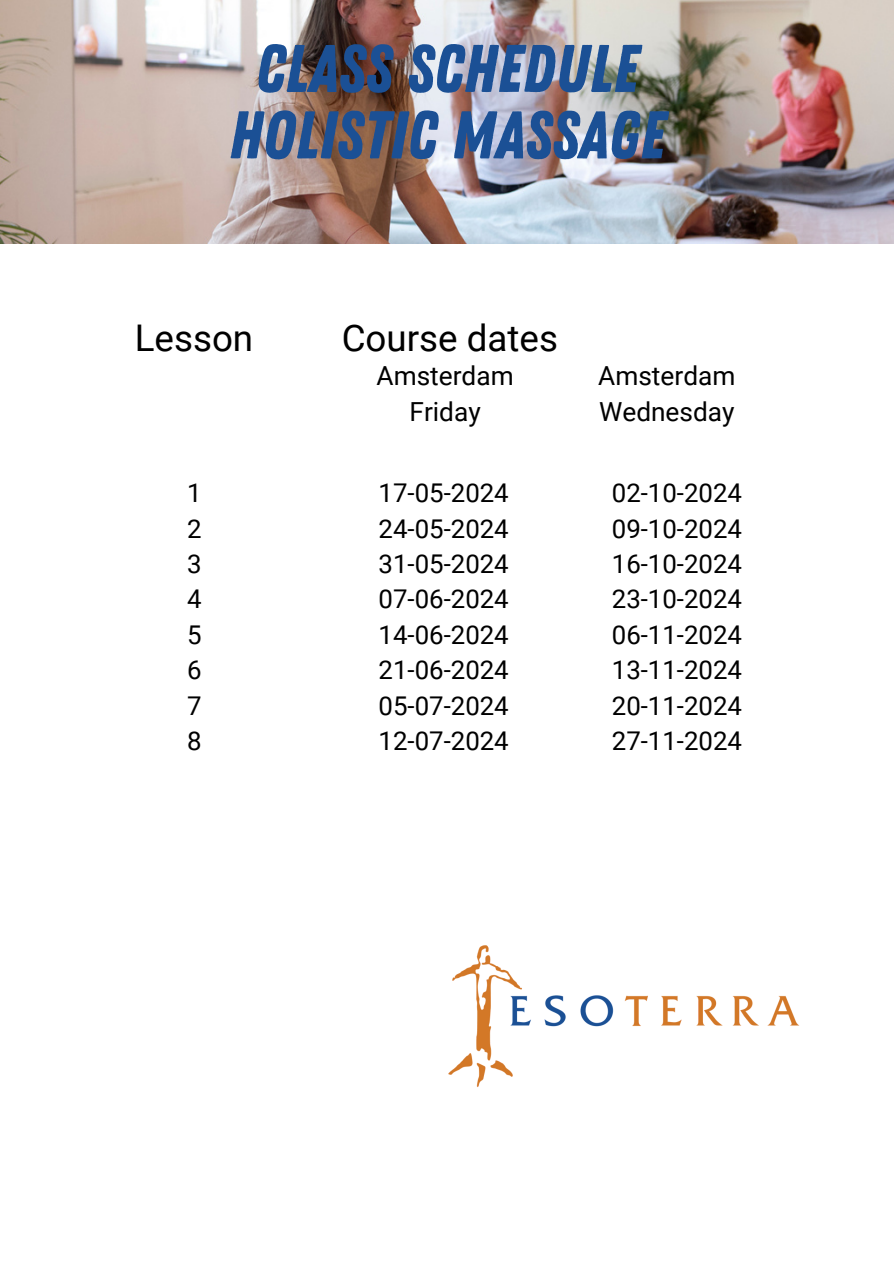
<style>
.page{position:relative;width:894px;height:1264px;background:#fff}
.page>*{position:absolute;margin:0;border:0;box-sizing:border-box;transform-origin:0 0}
.t1{font:67.2px/66.3px "Zing Rust Base";color:#1b5095;text-align:center}
.t2{font:36.75px "Roboto";color:#000}
.t3{font:26.25px "Roboto";color:#000}
.t4{font:25.8px "Roboto";color:#000}
</style>
<div class="page">
<img style="left:0;top:0;width:893px;height:243px">
<img style="left:448px;top:945px;width:351px;height:142px">
<h2 class="t1" style="left:228px;top:37px;width:438px">CLASS SCHEDULE<br>HOLISTIC MASSAGE</h2>
<h2 class="t2" style="left:135px;top:317px;width:120px">Lesson</h2>
<p class="t2" style="left:341px;top:317px;width:218px">Course dates</p>
<p class="t4" style="left:187px;top:478px;width:16px">1</p>
<p class="t4" style="left:187px;top:513px;width:16px">2</p>
<p class="t4" style="left:187px;top:549px;width:16px">3</p>
<p class="t4" style="left:187px;top:584px;width:16px">4</p>
<p class="t4" style="left:187px;top:619px;width:16px">5</p>
<p class="t4" style="left:187px;top:655px;width:16px">6</p>
<p class="t4" style="left:187px;top:690px;width:16px">7</p>
<p class="t4" style="left:187px;top:726px;width:16px">8</p>
<p class="t3" style="left:376px;top:361px;width:139px">Amsterdam</p>
<p class="t3" style="left:409px;top:397px;width:73px">Friday</p>
<p class="t4" style="left:378px;top:478px;width:132px">17-05-2024</p>
<p class="t4" style="left:378px;top:513px;width:132px">24-05-2024</p>
<p class="t4" style="left:378px;top:549px;width:132px">31-05-2024</p>
<p class="t4" style="left:378px;top:584px;width:132px">07-06-2024</p>
<p class="t4" style="left:378px;top:619px;width:132px">14-06-2024</p>
<p class="t4" style="left:378px;top:655px;width:132px">21-06-2024</p>
<p class="t4" style="left:378px;top:690px;width:132px">05-07-2024</p>
<p class="t4" style="left:378px;top:726px;width:132px">12-07-2024</p>
<p class="t3" style="left:598px;top:361px;width:139px">Amsterdam</p>
<p class="t3" style="left:599px;top:397px;width:137px">Wednesday</p>
<p class="t4" style="left:611px;top:478px;width:132px">02-10-2024</p>
<p class="t4" style="left:611px;top:513px;width:132px">09-10-2024</p>
<p class="t4" style="left:611px;top:549px;width:132px">16-10-2024</p>
<p class="t4" style="left:611px;top:584px;width:132px">23-10-2024</p>
<p class="t4" style="left:611px;top:619px;width:132px">06-11-2024</p>
<p class="t4" style="left:611px;top:655px;width:132px">13-11-2024</p>
<p class="t4" style="left:611px;top:690px;width:132px">20-11-2024</p>
<p class="t4" style="left:611px;top:726px;width:132px">27-11-2024</p>
</div>
